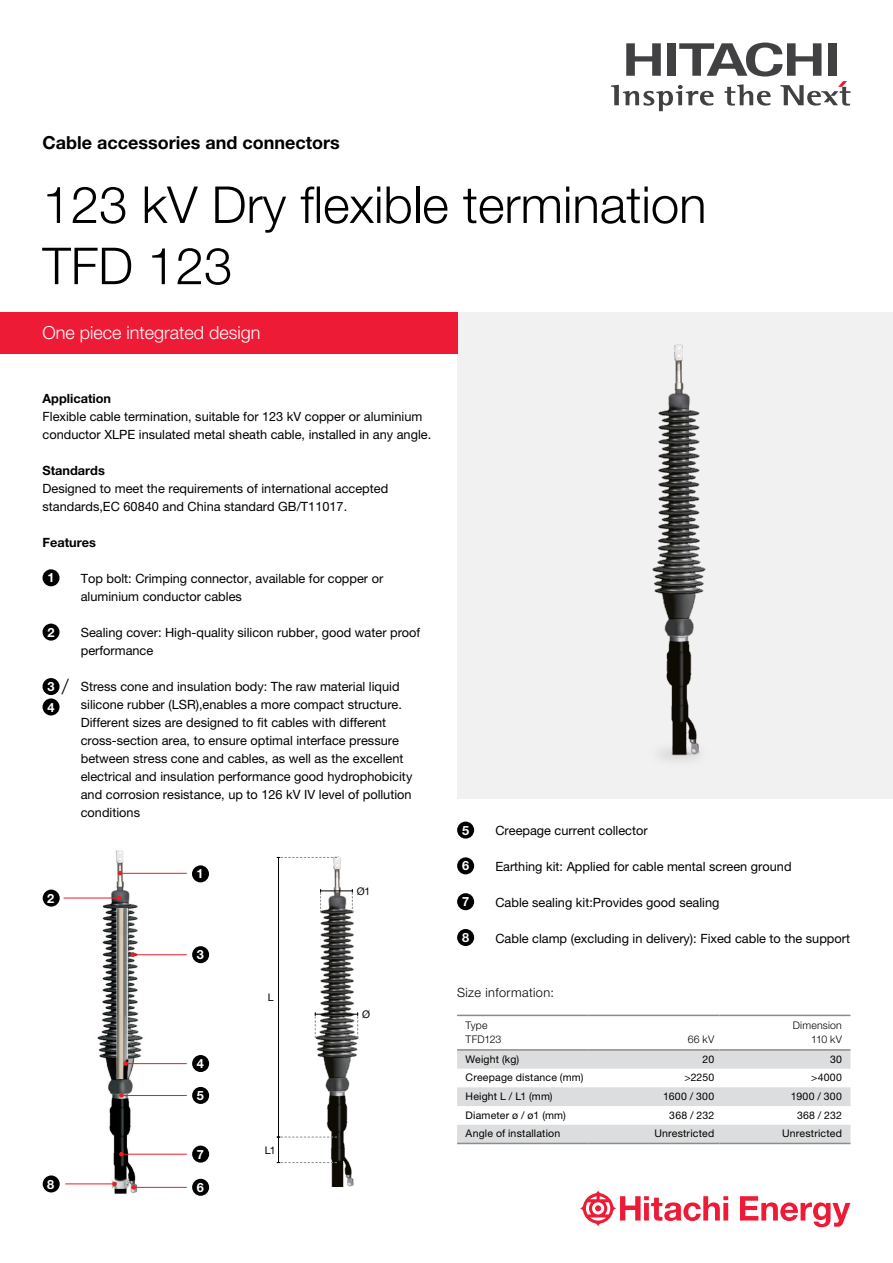
<style>
.page{position:relative;width:893px;height:1263px;background:#fff}
.page>*{position:absolute;margin:0;border:0;box-sizing:border-box;transform-origin:0 0}
.t1{font:300 51px/61.2px "Helvetica Neue LT Pro";color:#000}
.t2{font:300 21px "Helvetica Neue LT Pro";color:#000}
.t3{font:700 18px "Helvetica Neue LT Pro";color:#000}
.t4{font:300 18px "Helvetica Neue LT Pro";color:#fff}
.t5{font:12.75px/18px "Helvetica Neue LT Pro";color:#000}
.t6{font:700 12.75px "Helvetica Neue LT Pro";color:#000}
.t7{font:300 12.75px "Helvetica Neue LT Pro";letter-spacing:.03em;color:#000}
.t8{font:700 12.75px/20.4px "Helvetica Neue LT Pro";color:#fff}
.t9{font:10.5px "Helvetica Neue LT Pro";letter-spacing:.02em;color:#000}
.t10{font:300 10.5px/13.5px "Helvetica Neue LT Pro";letter-spacing:.02em;color:#000}
</style>
<div class="page">
<div style="left:457px;top:313px;width:436px;height:486px;background:#f1f1f2"></div>
<img style="left:652px;top:344px;width:54px;height:417px">
<div style="left:0;top:313px;width:457px;height:41px;background:#ed1b35"></div>
<div style="left:43px;top:569px;width:17px;height:17px;background:#000;border-radius:50%"></div>
<div style="left:43px;top:624px;width:17px;height:17px;background:#000;border-radius:50%"></div>
<div style="left:43px;top:678px;width:17px;height:17px;background:#000;border-radius:50%"></div>
<div style="left:43px;top:698px;width:17px;height:17px;background:#000;border-radius:50%"></div>
<div style="left:457px;top:821px;width:17px;height:17px;background:#000;border-radius:50%"></div>
<div style="left:457px;top:857px;width:17px;height:17px;background:#000;border-radius:50%"></div>
<div style="left:457px;top:893px;width:17px;height:17px;background:#000;border-radius:50%"></div>
<div style="left:457px;top:929px;width:17px;height:17px;background:#000;border-radius:50%"></div>
<img style="left:302px;top:856px;width:57px;height:331px">
<hr style="left:278px;top:857px;width:1px;height:280px;background:#000">
<svg style="left:277px;top:857px;width:60px;height:1px"></svg>
<hr style="left:321px;top:890px;width:31px;height:1px;background:#000">
<svg style="left:320px;top:889px;width:1px;height:23px"></svg>
<svg style="left:352px;top:889px;width:1px;height:23px"></svg>
<hr style="left:315px;top:1014px;width:43px;height:1px;background:#000">
<svg style="left:315px;top:1012px;width:1px;height:26px"></svg>
<svg style="left:357px;top:1012px;width:1px;height:26px"></svg>
<svg style="left:277px;top:1137px;width:60px;height:26px"></svg>
<img style="left:67px;top:850px;width:99px;height:344px">
<svg style="left:118px;top:871px;width:4px;height:4px"></svg>
<hr style="left:122px;top:873px;width:65px;height:1px;background:#ed1c29">
<svg style="left:131px;top:952px;width:4px;height:5px"></svg>
<hr style="left:135px;top:954px;width:52px;height:1px;background:#ed1c29">
<svg style="left:123px;top:1061px;width:5px;height:5px"></svg>
<hr style="left:128px;top:1063px;width:59px;height:1px;background:#ed1c29">
<svg style="left:119px;top:1093px;width:5px;height:5px"></svg>
<hr style="left:124px;top:1095px;width:63px;height:1px;background:#ed1c29">
<svg style="left:119px;top:1152px;width:5px;height:4px"></svg>
<hr style="left:124px;top:1154px;width:63px;height:1px;background:#ed1c29">
<svg style="left:131px;top:1185px;width:5px;height:4px"></svg>
<hr style="left:136px;top:1187px;width:51px;height:1px;background:#ed1c29">
<svg style="left:117px;top:896px;width:4px;height:4px"></svg>
<hr style="left:64px;top:898px;width:53px;height:1px;background:#ed1c29">
<svg style="left:112px;top:1182px;width:5px;height:4px"></svg>
<hr style="left:65px;top:1183px;width:47px;height:1px;background:#ed1c29">
<div style="left:192px;top:865px;width:17px;height:17px;background:#000;border-radius:50%"></div>
<div style="left:43px;top:889px;width:17px;height:18px;background:#000;border-radius:50%"></div>
<div style="left:192px;top:1055px;width:17px;height:17px;background:#000;border-radius:50%"></div>
<div style="left:192px;top:1179px;width:17px;height:17px;background:#000;border-radius:50%"></div>
<div style="left:192px;top:1145px;width:17px;height:17px;background:#000;border-radius:50%"></div>
<div style="left:43px;top:1175px;width:17px;height:17px;background:#000;border-radius:50%"></div>
<div style="left:192px;top:1087px;width:17px;height:17px;background:#000;border-radius:50%"></div>
<div style="left:192px;top:946px;width:17px;height:17px;background:#000;border-radius:50%"></div>
<svg style="left:457px;top:1051px;width:393px;height:92px"></svg>
<hr style="left:457px;top:1015px;width:131px;height:1px;background:#8a8c8e">
<hr style="left:588px;top:1015px;width:131px;height:1px;background:#8a8c8e">
<hr style="left:719px;top:1015px;width:131px;height:1px;background:#8a8c8e">
<hr style="left:457px;top:1049px;width:131px;height:2px;background:#8a8c8e">
<hr style="left:588px;top:1049px;width:131px;height:2px;background:#8a8c8e">
<hr style="left:719px;top:1049px;width:131px;height:2px;background:#8a8c8e">
<hr style="left:457px;top:1143px;width:131px;height:1px;background:#8a8c8e">
<hr style="left:588px;top:1143px;width:131px;height:1px;background:#8a8c8e">
<hr style="left:719px;top:1143px;width:131px;height:1px;background:#8a8c8e">
<svg style="left:611px;top:43px;width:239px;height:68px"></svg>
<svg style="left:580px;top:1190px;width:270px;height:37px"></svg>
<h3 class="t3" style="left:43px;top:131px;width:299px">Cable accessories and connectors</h3>
<h1 class="t1" style="left:42px;top:173px;width:666px">123 kV Dry flexible termination<br>TFD 123</h1>
<h3 class="t4" style="left:43px;top:322px;width:220px">One piece integrated design</h3>
<p class="t6" style="left:43px;top:390px;width:70px">Application</p>
<p class="t5" style="left:43px;top:407px;width:390px">Flexible cable termination, suitable for 123 kV copper or aluminium conductor XLPE insulated metal sheath cable, installed in any angle.</p>
<p class="t6" style="left:43px;top:462px;width:64px">Standards</p>
<p class="t5" style="left:43px;top:479px;width:347px">Designed to meet the requirements of international accepted standards,EC 60840 and China standard GB/T11017.</p>
<p class="t6" style="left:43px;top:534px;width:55px">Features</p>
<p class="t8" style="left:47px;top:567px;width:9px">1</p>
<p class="t8" style="left:47px;top:622px;width:9px">2</p>
<h2 class="t2" style="left:62px;top:674px;width:8px">/</h2>
<p class="t8" style="left:47px;top:676px;width:9px">3<br>4</p>
<p class="t5" style="left:81px;top:569px;width:304px">Top bolt: Crimping connector, available for copper or aluminium conductor cables</p>
<p class="t5" style="left:81px;top:623px;width:341px">Sealing cover: High-quality silicon rubber, good water proof performance</p>
<p class="t5" style="left:81px;top:677px;width:333px">Stress cone and insulation body: The raw material liquid silicone rubber (LSR),enables a more compact structure.<br>Different sizes are designed to fit cables with different cross-section area, to ensure optimal interface pressure between stress cone and cables, as well as the excellent electrical and insulation performance good hydrophobicity and corrosion resistance, up to 126 kV IV level of pollution conditions</p>
<p class="t8" style="left:47px;top:888px;width:9px">2</p>
<p class="t8" style="left:47px;top:1173px;width:9px">8</p>
<p class="t8" style="left:197px;top:863px;width:9px">1</p>
<p class="t8" style="left:197px;top:944px;width:9px">3</p>
<p class="t8" style="left:197px;top:1053px;width:9px">4</p>
<p class="t8" style="left:197px;top:1085px;width:9px">5</p>
<p class="t8" style="left:197px;top:1143px;width:9px">7</p>
<p class="t8" style="left:197px;top:1177px;width:9px">6</p>
<p class="t9" style="left:268px;top:991px;width:7px">L</p>
<p class="t9" style="left:265px;top:1143px;width:12px">L1</p>
<p class="t9" style="left:357px;top:885px;width:15px">Ø1</p>
<p class="t9" style="left:362px;top:1008px;width:9px">Ø</p>
<p class="t8" style="left:462px;top:820px;width:9px">5</p>
<p class="t8" style="left:462px;top:855px;width:9px">6</p>
<p class="t8" style="left:462px;top:891px;width:9px">7</p>
<p class="t8" style="left:462px;top:927px;width:9px">8</p>
<p class="t5" style="left:495px;top:821px;width:154px">Creepage current collector</p>
<p class="t5" style="left:495px;top:857px;width:298px">Earthing kit: Applied for cable mental screen ground</p>
<p class="t5" style="left:495px;top:893px;width:226px">Cable sealing kit:Provides good sealing</p>
<p class="t5" style="left:495px;top:929px;width:356px">Cable clamp (excluding in delivery): Fixed cable to the support</p>
<p class="t7" style="left:457px;top:984px;width:99px">Size information:</p>
<p class="t10" style="left:466px;top:1018px;width:37px">Type<br>TFD123</p>
<p class="t10" style="left:688px;top:1032px;width:28px">66 kV</p>
<p class="t10" style="left:793px;top:1018px;width:51px;text-align:right">Dimension<br>110 kV</p>
<p class="t9" style="left:466px;top:1052px;width:55px">Weight (kg)</p>
<p class="t9" style="left:702px;top:1052px;width:13px">20</p>
<p class="t9" style="left:830px;top:1052px;width:13px">30</p>
<p class="t9" style="left:466px;top:1071px;width:119px">Creepage distance (mm)</p>
<p class="t9" style="left:684px;top:1071px;width:31px">&gt;2250</p>
<p class="t9" style="left:811px;top:1071px;width:32px">&gt;4000</p>
<p class="t9" style="left:466px;top:1090px;width:89px">Height L / L1 (mm)</p>
<p class="t9" style="left:663px;top:1090px;width:52px">1600 / 300</p>
<p class="t9" style="left:791px;top:1090px;width:53px">1900 / 300</p>
<p class="t9" style="left:466px;top:1109px;width:102px">Diameter ø / ø1 (mm)</p>
<p class="t9" style="left:669px;top:1109px;width:46px">368 / 232</p>
<p class="t9" style="left:797px;top:1109px;width:46px">368 / 232</p>
<p class="t9" style="left:466px;top:1127px;width:96px">Angle of installation</p>
<p class="t9" style="left:654px;top:1127px;width:61px">Unrestricted</p>
<p class="t9" style="left:782px;top:1127px;width:61px">Unrestricted</p>
</div>
